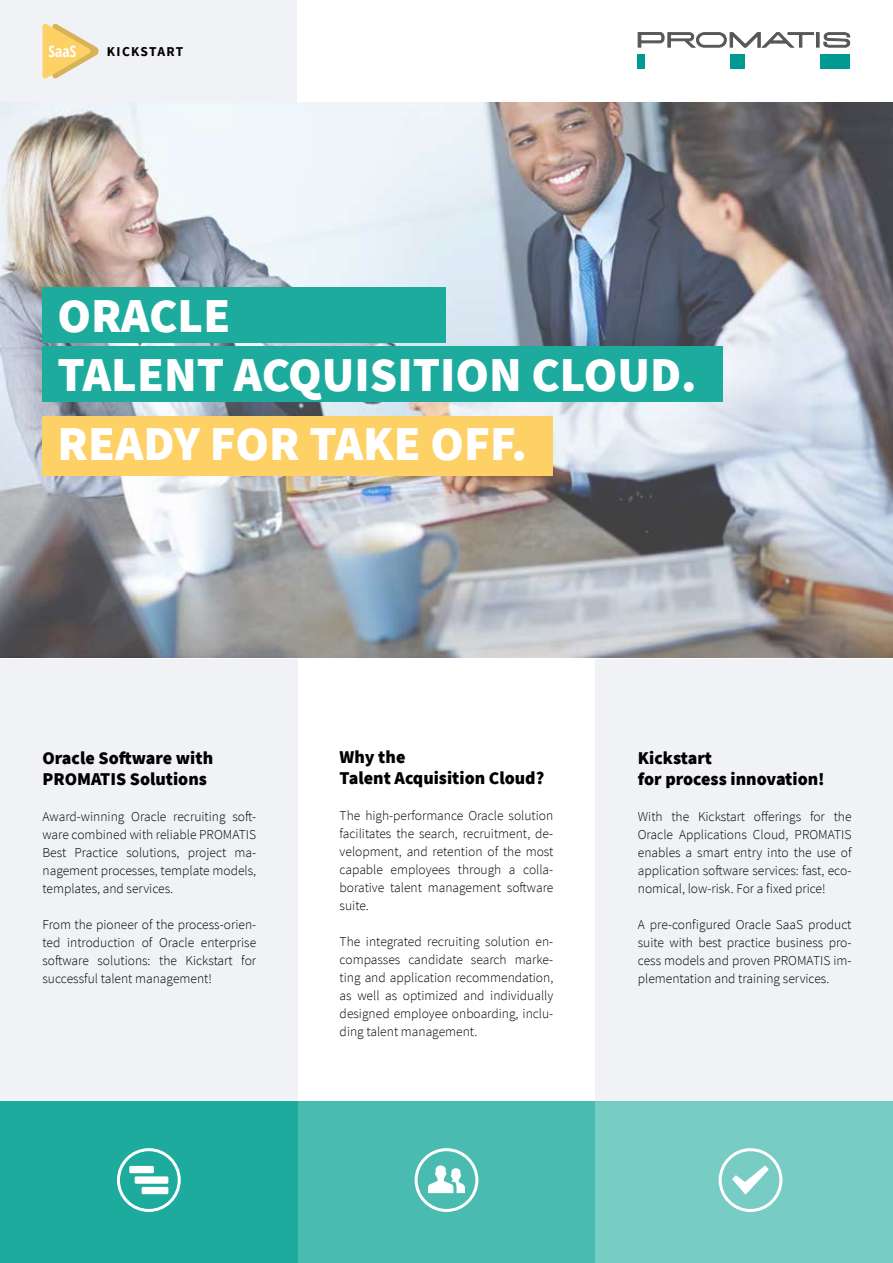
<style>
.page{position:relative;width:893px;height:1263px;background:#fff}
.page>*{position:absolute;margin:0;border:0;box-sizing:border-box;transform-origin:0 0}
.t1{font:900 48.6px/58.8px "Source Sans Pro";color:#fff}
.t2{font:900 18px/21px "Source Sans Pro";color:#000}
.t3{font:300 13.5px/18px "Source Sans Pro";color:#000;text-align:justify}
.t4{font:700 13.5px "Source Sans Pro";letter-spacing:.09em;color:#000}
</style>
<div class="page">
<div style="left:0;top:659px;width:298px;height:442px;background:#f0f2f6"></div>
<div style="left:595px;top:659px;width:298px;height:442px;background:#f0f2f6"></div>
<div style="left:0;top:0;width:298px;height:102px;background:#f0f2f6"></div>
<img style="left:0;top:102px;width:893px;height:555px">
<div style="left:816px;top:32px;width:4px;height:16px;border:1px solid #575756"></div>
<svg style="left:823px;top:32px;width:27px;height:16px"></svg>
<div style="left:638px;top:54px;width:7px;height:15px;background:#009a93"></div>
<div style="left:730px;top:54px;width:15px;height:15px;background:#009a93"></div>
<div style="left:820px;top:54px;width:30px;height:15px;background:#009a93"></div>
<svg style="left:638px;top:32px;width:177px;height:16px"></svg>
<div style="left:0;top:1101px;width:298px;height:162px;background:#1dab9e"></div>
<div style="left:298px;top:1101px;width:297px;height:162px;background:#4abbb1"></div>
<div style="left:43px;top:416px;width:510px;height:60px;background:#fed166"></div>
<div style="left:595px;top:1101px;width:298px;height:162px;background:#77ccc4"></div>
<div style="left:129px;top:1166px;width:25px;height:7px;background:#fff"></div>
<div style="left:135px;top:1176px;width:33px;height:8px;background:#fff"></div>
<div style="left:142px;top:1187px;width:26px;height:7px;background:#fff"></div>
<div style="left:117px;top:1148px;width:64px;height:64px;border:3px solid #fff;border-radius:50%"></div>
<div style="left:719px;top:1148px;width:63px;height:64px;border:3px solid #fff;border-radius:50%"></div>
<div style="left:415px;top:1148px;width:63px;height:64px;border:3px solid #fff;border-radius:50%"></div>
<svg style="left:428px;top:1165px;width:37px;height:28px"></svg>
<svg style="left:732px;top:1165px;width:37px;height:30px"></svg>
<svg style="left:43px;top:23px;width:56px;height:56px"></svg>
<div style="left:43px;top:288px;width:403px;height:55px;background:#1dab9e"></div>
<div style="left:43px;top:347px;width:680px;height:55px;background:#1dab9e"></div>
<p class="t4" style="left:107px;top:43px;width:78px">KICKSTART</p>
<h1 class="t1" style="left:57px;top:285px;width:641px">ORACLE<br>TALENT ACQUISITION CLOUD.</h1>
<h1 class="t1" style="left:57px;top:414px;width:471px">READY FOR TAKE OFF.</h1>
<h2 class="t2" style="left:43px;top:747px;width:172px">Oracle Software with<br>PROMATIS Solutions</h2>
<p class="t3" style="left:43px;top:807px;width:215px">Award-winning Oracle recruiting soft&shy;ware combined with reliable PROMATIS Best Practice solutions, project ma&shy;nagement processes, template models, templates, and services.</p>
<p class="t3" style="left:43px;top:915px;width:215px">From the pioneer of the process-orien&shy;ted introduction of Oracle enterprise software solutions: the Kickstart for successful talent management!</p>
<h2 class="t2" style="left:340px;top:746px;width:206px">Why the<br>Talent Acquisition Cloud?</h2>
<p class="t3" style="left:340px;top:806px;width:215px">The high-performance Oracle solution facilitates the search, recruitment, de&shy;velopment, and retention of the most capable employees through a colla&shy;borative talent management software suite.</p>
<p class="t3" style="left:340px;top:932px;width:215px">The integrated recruiting solution en&shy;compasses candidate search marke&shy;ting and application recommendation, as well as optimized and individually designed employee onboarding, inclu&shy;ding talent management.</p>
<h2 class="t2" style="left:638px;top:747px;width:188px">Kickstart<br>for process innovation!</h2>
<p class="t3" style="left:638px;top:807px;width:215px">With the Kickstart offerings for the Oracle Applications Cloud, PROMATIS enables a smart entry into the use of application software services: fast, eco&shy;nomical, low-risk. For a fixed price!</p>
<p class="t3" style="left:638px;top:915px;width:215px">A pre-configured Oracle SaaS product suite with best practice business pro&shy;cess models and proven PROMATIS im&shy;plementation and training services.</p>
</div>
